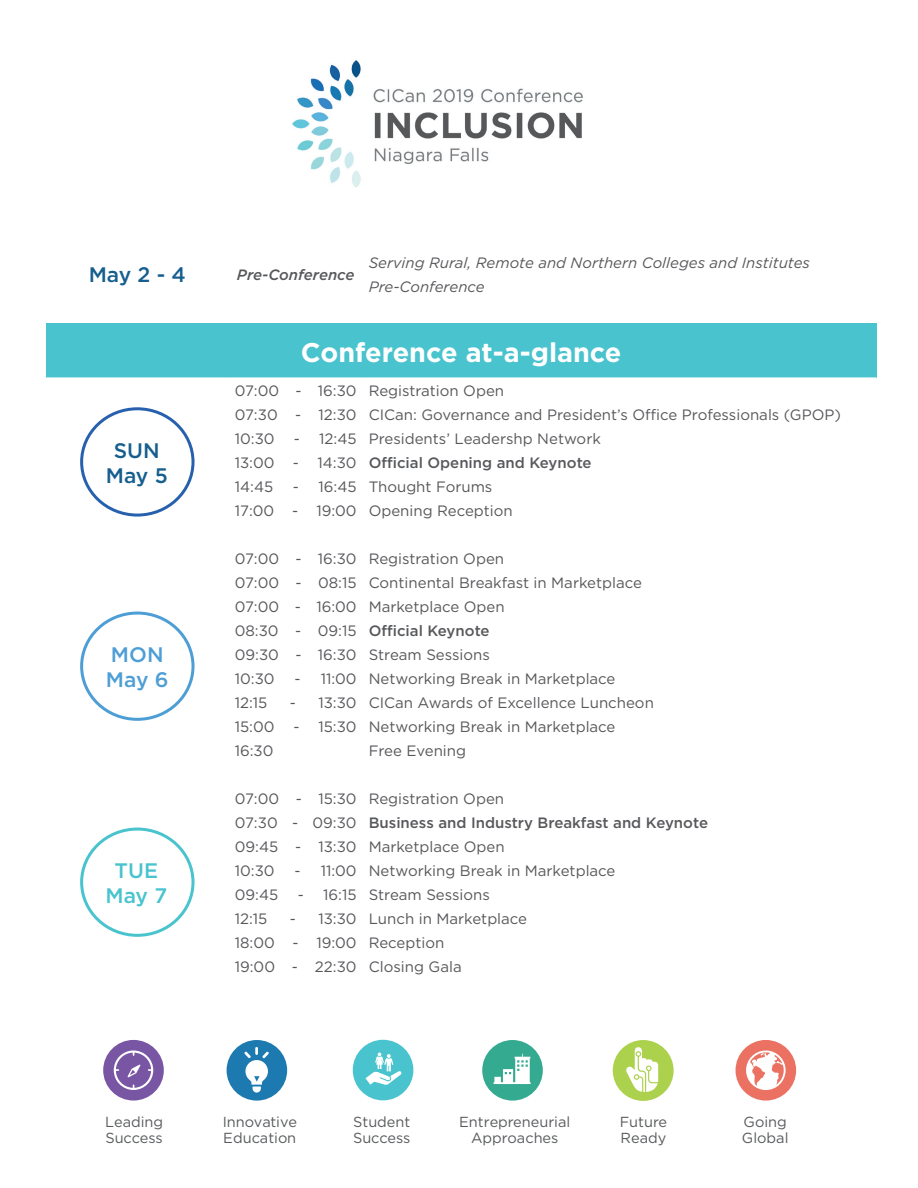
<style>
.page{position:relative;width:918px;height:1188px;background:#fff}
.page>*{position:absolute;margin:0;border:0;box-sizing:border-box;transform-origin:0 0}
.t1{font:700 27px "Gotham";color:#fff}
.t2{font:500 21px/25.2px "Gotham";color:#155e8e;text-align:center}
.t3{font:500 21px/25.2px "Gotham";color:#4e9ed6}
.t4{font:500 21px/25.2px "Gotham";color:#49c3ce;text-align:center}
.t5{font:15px "Gotham";color:#57585b}
.t6{font:500 15px "Gotham";color:#57585b}
.t7{font:italic 15px/24px "Gotham";color:#57585b}
.t8{font:italic 500 15px "Gotham";color:#57585b}
.t9{font:14.55px/16.5px "Gotham";color:#585a5c}
</style>
<div class="page">
<img style="left:292px;top:60px;width:291px;height:128px">
<svg style="left:103px;top:1040px;width:61px;height:61px"></svg>
<div style="left:482px;top:1040px;width:61px;height:61px;background:#34aa90;border-radius:50%"></div>
<svg style="left:227px;top:1040px;width:60px;height:61px"></svg>
<div style="left:353px;top:1040px;width:60px;height:60px;background:#49c3ce;border-radius:50%"></div>
<svg style="left:613px;top:1040px;width:61px;height:61px"></svg>
<svg style="left:736px;top:1040px;width:60px;height:61px"></svg>
<svg style="left:366px;top:1053px;width:36px;height:32px"></svg>
<svg style="left:494px;top:1054px;width:37px;height:30px"></svg>
<div style="left:46px;top:324px;width:830px;height:54px;background:#49c3ce"></div>
<hr style="left:46px;top:377px;width:183px;height:2px;background:#fff">
<hr style="left:229px;top:377px;width:134px;height:2px;background:#fff">
<hr style="left:363px;top:377px;width:513px;height:2px;background:#fff">
<div style="left:80px;top:407px;width:115px;height:110px;border:3px solid #2761ae;border-radius:50%"></div>
<div style="left:80px;top:612px;width:115px;height:109px;border:3px solid #4e9ed6;border-radius:50%"></div>
<div style="left:80px;top:828px;width:115px;height:109px;border:3px solid #49c3ce;border-radius:50%"></div>
<p class="t2" style="left:89px;top:262px;width:99px">May 2 - 4</p>
<p class="t8" style="left:237px;top:265px;width:119px">Pre-Conference</p>
<p class="t7" style="left:369px;top:250px;width:443px">Serving Rural, Remote and Northern Colleges and Institutes<br>Pre-Conference</p>
<p class="t2" style="left:106px;top:438px;width:64px">SUN<br>May 5</p>
<p class="t3" style="left:106px;top:642px;width:64px">MON<br>May 6</p>
<p class="t4" style="left:105px;top:858px;width:63px">TUE<br>May 7</p>
<p class="t1" style="left:301px;top:334px;width:322px">Conference at-a-glance</p>
<p class="t5" style="left:235px;top:381px;width:123px">07:00 - 16:30</p>
<p class="t5" style="left:235px;top:405px;width:123px">07:30 - 12:30</p>
<p class="t5" style="left:235px;top:429px;width:41px">10:30</p>
<p class="t5" style="left:294px;top:429px;width:64px">- 12:45</p>
<p class="t5" style="left:235px;top:453px;width:123px">13:00 - 14:30</p>
<p class="t5" style="left:235px;top:477px;width:40px">14:45</p>
<p class="t5" style="left:293px;top:477px;width:65px">- 16:45</p>
<p class="t5" style="left:235px;top:501px;width:123px">17:00 - 19:00</p>
<p class="t5" style="left:369px;top:381px;width:137px">Registration Open</p>
<p class="t5" style="left:369px;top:405px;width:474px">CICan: Governance and President’s Office Professionals (GPOP)</p>
<p class="t5" style="left:369px;top:429px;width:234px">Presidents’ Leadershp Network</p>
<p class="t6" style="left:369px;top:453px;width:224px">Official Opening and Keynote</p>
<p class="t5" style="left:369px;top:477px;width:125px">Thought Forums</p>
<p class="t5" style="left:369px;top:501px;width:146px">Opening Reception</p>
<p class="t5" style="left:235px;top:549px;width:123px">07:00 - 16:30</p>
<p class="t5" style="left:235px;top:573px;width:123px">07:00 - 08:15</p>
<p class="t5" style="left:235px;top:597px;width:123px">07:00 - 16:00</p>
<p class="t5" style="left:235px;top:621px;width:123px">08:30 - 09:15</p>
<p class="t5" style="left:235px;top:645px;width:123px">09:30 - 16:30</p>
<p class="t5" style="left:235px;top:669px;width:41px">10:30</p>
<p class="t5" style="left:295px;top:669px;width:64px">- 11:00</p>
<p class="t5" style="left:235px;top:693px;width:34px">12:15</p>
<p class="t5" style="left:290px;top:693px;width:68px">- 13:30</p>
<p class="t5" style="left:235px;top:717px;width:41px">15:00</p>
<p class="t5" style="left:293px;top:717px;width:65px">- 15:30</p>
<p class="t5" style="left:235px;top:741px;width:40px">16:30</p>
<p class="t5" style="left:369px;top:549px;width:137px">Registration Open</p>
<p class="t5" style="left:369px;top:573px;width:275px">Continental Breakfast in Marketplace</p>
<p class="t5" style="left:369px;top:597px;width:138px">Marketplace Open</p>
<p class="t6" style="left:369px;top:621px;width:122px">Official Keynote</p>
<p class="t5" style="left:369px;top:645px;width:123px">Stream Sessions</p>
<p class="t5" style="left:369px;top:669px;width:248px">Networking Break in Marketplace</p>
<p class="t5" style="left:369px;top:693px;width:287px">CICan Awards of Excellence Luncheon</p>
<p class="t5" style="left:369px;top:717px;width:248px">Networking Break in Marketplace</p>
<p class="t5" style="left:369px;top:741px;width:99px">Free Evening</p>
<p class="t5" style="left:235px;top:789px;width:123px">07:00 - 15:30</p>
<p class="t5" style="left:235px;top:813px;width:123px">07:30 - 09:30</p>
<p class="t5" style="left:235px;top:837px;width:123px">09:45 - 13:30</p>
<p class="t5" style="left:235px;top:861px;width:41px">10:30</p>
<p class="t5" style="left:295px;top:861px;width:64px">- 11:00</p>
<p class="t5" style="left:235px;top:885px;width:45px">09:45</p>
<p class="t5" style="left:298px;top:885px;width:61px">- 16:15</p>
<p class="t5" style="left:235px;top:909px;width:34px">12:15</p>
<p class="t5" style="left:290px;top:909px;width:68px">- 13:30</p>
<p class="t5" style="left:235px;top:933px;width:123px">18:00 - 19:00</p>
<p class="t5" style="left:235px;top:957px;width:123px">19:00 - 22:30</p>
<p class="t5" style="left:369px;top:789px;width:137px">Registration Open</p>
<p class="t6" style="left:369px;top:813px;width:341px">Business and Industry Breakfast and Keynote</p>
<p class="t5" style="left:369px;top:837px;width:138px">Marketplace Open</p>
<p class="t5" style="left:369px;top:861px;width:248px">Networking Break in Marketplace</p>
<p class="t5" style="left:369px;top:885px;width:123px">Stream Sessions</p>
<p class="t5" style="left:369px;top:909px;width:160px">Lunch in Marketplace</p>
<p class="t5" style="left:369px;top:933px;width:77px">Reception</p>
<p class="t5" style="left:369px;top:957px;width:95px">Closing Gala</p>
<p class="t9" style="left:105px;top:1113px;width:60px">Leading<br>Success</p>
<p class="t9" style="left:620px;top:1113px;width:49px">Future<br>Ready</p>
<p class="t9" style="left:353px;top:1113px;width:59px">Student<br>Success</p>
<p class="t9" style="left:459px;top:1113px;width:113px;text-align:center">Entrepreneurial<br>Approaches</p>
<p class="t9" style="left:223px;top:1113px;width:76px">Innovative<br>Education</p>
<p class="t9" style="left:742px;top:1113px;width:48px">Going<br>Global</p>
</div>
